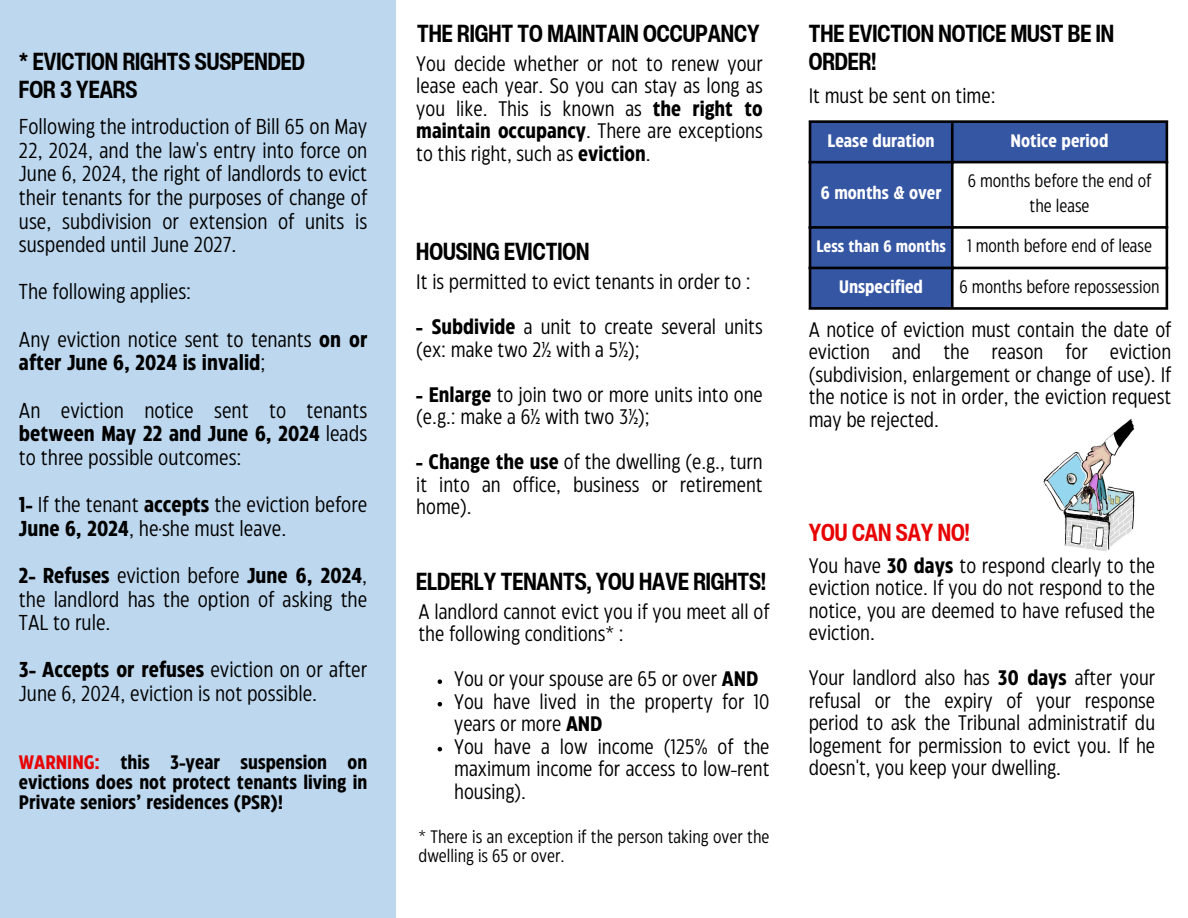
<style>
.page{position:relative;width:1188px;height:918px;background:#fff}
.page>*{position:absolute;margin:0;border:0;box-sizing:border-box;transform-origin:0 0}
.t1{font:700 condensed 24px/28.2px "Helvetica Now Display";color:#000}
.t2{font:700 condensed 24px "Helvetica Now Display";color:#e70504}
.t3{font:21.6px/23.7px "Eastman Condensed";color:#000;text-align:justify}
.t4{font:21px/22.5px "Eastman Condensed";color:#000;text-align:justify}
.t5{font:700 19.5px/20.2px "Eastman Condensed";color:#000;text-align:justify}
.t6{font:18px/19.2px "Eastman Condensed";color:#000}
.t7{font:700 18px "Eastman Condensed";color:#fff}
.t8{font:700 16.5px "Eastman Condensed";color:#fff}
.s1{font-weight:700}
.s2{color:#e70504}
</style>
<div class="page">
<div style="left:0;top:0;width:396px;height:917px;background:#bdd7ee"></div>
<svg style="left:438px;top:679px;width:4px;height:5px"></svg>
<svg style="left:438px;top:702px;width:4px;height:4px"></svg>
<svg style="left:438px;top:747px;width:4px;height:4px"></svg>
<img style="left:1043px;top:419px;width:92px;height:132px">
<div style="left:811px;top:123px;width:355px;height:184px;background:#3556a3"></div>
<svg style="left:954px;top:163px;width:212px;height:144px"></svg>
<hr style="left:809px;top:123px;width:2px;height:184px;background:#000">
<hr style="left:951px;top:123px;width:3px;height:184px;background:#000">
<hr style="left:1166px;top:123px;width:2px;height:184px;background:#000">
<hr style="left:809px;top:120px;width:359px;height:3px;background:#000">
<hr style="left:809px;top:161px;width:359px;height:2px;background:#000">
<hr style="left:809px;top:226px;width:359px;height:3px;background:#000">
<hr style="left:809px;top:267px;width:359px;height:2px;background:#000">
<hr style="left:809px;top:307px;width:359px;height:3px;background:#000">
<p class="t1" style="left:19px;top:47px;width:288px">* EVICTION RIGHTS SUSPENDED<br>FOR 3 YEARS</p>
<p class="t3" style="left:19px;top:116px;width:350px">Following the introduction of Bill 65 on May 22, 2024, and the law's entry into force on June 6, 2024, the right of landlords to evict their tenants for the purposes of change of use, subdivision or extension of units is suspended until June 2027.</p>
<p class="t3" style="left:19px;top:281px;width:174px">The following applies:</p>
<p class="t3" style="left:19px;top:329px;width:350px">Any eviction notice sent to tenants <span class="s1">on or after June 6, 2024 is invalid</span>;</p>
<p class="t3" style="left:19px;top:400px;width:350px">An eviction notice sent to tenants <span class="s1">between May 22 and June 6, 2024</span> leads to three possible outcomes:</p>
<h3 class="t3" style="left:19px;top:494px;width:350px"><span class="s1">1-</span> If the tenant <span class="s1">accepts</span> the eviction before<br><span class="s1">June 6, 2024</span>, he·she must leave.</h3>
<p class="t3" style="left:19px;top:565px;width:350px"><span class="s1">2- Refuses</span> eviction before <span class="s1">June 6, 2024</span>, the landlord has the option of asking the TAL to rule.</p>
<h1 class="t3" style="left:19px;top:659px;width:350px"><span class="s1">3- Accepts or refuses</span> eviction on or after<br>June 6, 2024, eviction is not possible.</h1>
<h3 class="t5" style="left:19px;top:753px;width:350px"><span class="s2">WARNING:</span> this 3-year suspension on evictions does not protect tenants living in Private seniors’ residences (PSR)!</h3>
<h1 class="t1" style="left:417px;top:19px;width:344px">THE RIGHT TO MAINTAIN OCCUPANCY</h1>
<h3 class="t4" style="left:416px;top:54px;width:348px">You decide whether or not to renew your lease each year. So you can stay as long as you like. This is known as <span class="s1">the right to maintain occupancy</span>. There are exceptions to this right, such as <span class="s1">eviction</span>.</h3>
<h3 class="t1" style="left:416px;top:237px;width:175px">HOUSING EVICTION</h3>
<h3 class="t4" style="left:416px;top:272px;width:336px">It is permitted to evict tenants in order to :</h3>
<h3 class="t4" style="left:416px;top:317px;width:348px"><span class="s1">- Subdivide</span> a unit to create several units (ex: make two 2½ with a 5½);</h3>
<h3 class="t4" style="left:416px;top:385px;width:348px"><span class="s1">- Enlarge</span> to join two or more units into one (e.g.: make a 6½ with two 3½);</h3>
<h3 class="t4" style="left:416px;top:452px;width:348px"><span class="s1">- Change the use</span> of the dwelling (e.g., turn it into an office, business or retirement home).</h3>
<h3 class="t1" style="left:416px;top:567px;width:351px">ELDERLY TENANTS, YOU HAVE RIGHTS!</h3>
<h2 class="t4" style="left:418px;top:601px;width:353px">A landlord cannot evict you if you meet all of the following conditions* :</h2>
<h1 class="t4" style="left:454px;top:669px;width:306px">You or your spouse are 65 or over <span class="s1">AND</span></h1>
<h3 class="t4" style="left:454px;top:691px;width:317px">You have lived in the property for 10 years or more <span class="s1">AND</span></h3>
<h1 class="t4" style="left:454px;top:736px;width:317px">You have a low income (125% of the maximum income for access to low-rent housing).</h1>
<h3 class="t6" style="left:418px;top:828px;width:353px">* There is an exception if the person taking over the dwelling is 65 or over.</h3>
<h3 class="t1" style="left:809px;top:19px;width:307px">THE EVICTION NOTICE MUST BE IN<br>ORDER!</h3>
<h3 class="t4" style="left:809px;top:85px;width:188px">It must be sent on time:</h3>
<p class="t7" style="left:827px;top:133px;width:109px">Lease duration</p>
<p class="t7" style="left:1011px;top:133px;width:99px">Notice period</p>
<p class="t7" style="left:821px;top:186px;width:122px">6 months &amp; over</p>
<h1 class="t6" style="left:968px;top:170px;width:185px;line-height:24.8px;text-align:center">6 months before the end of the lease</h1>
<h3 class="t8" style="left:816px;top:240px;width:131px">Less than 6 months</h3>
<p class="t6" style="left:967px;top:238px;width:187px">1 month before end of lease</p>
<p class="t7" style="left:839px;top:280px;width:85px">Unspecified</p>
<p class="t6" style="left:960px;top:278px;width:202px">6 months before repossession</p>
<h3 class="t4" style="left:809px;top:319px;width:364px">A notice of eviction must contain the date of eviction and the reason for eviction (subdivision, enlargement or change of use). If the notice is not in order, the eviction request may be rejected.</h3>
<p class="t2" style="left:809px;top:515px;width:162px">YOU CAN SAY NO!</p>
<h1 class="t4" style="left:809px;top:555px;width:348px">You have <span class="s1">30 days</span> to respond clearly to the eviction notice. If you do not respond to the notice, you are deemed to have refused the eviction.</h1>
<h3 class="t4" style="left:809px;top:668px;width:348px">Your landlord also has <span class="s1">30 days</span> after your refusal or the expiry of your response period to ask the Tribunal administratif du logement for permission to evict you. If he doesn't, you keep your dwelling.</h3>
</div>
